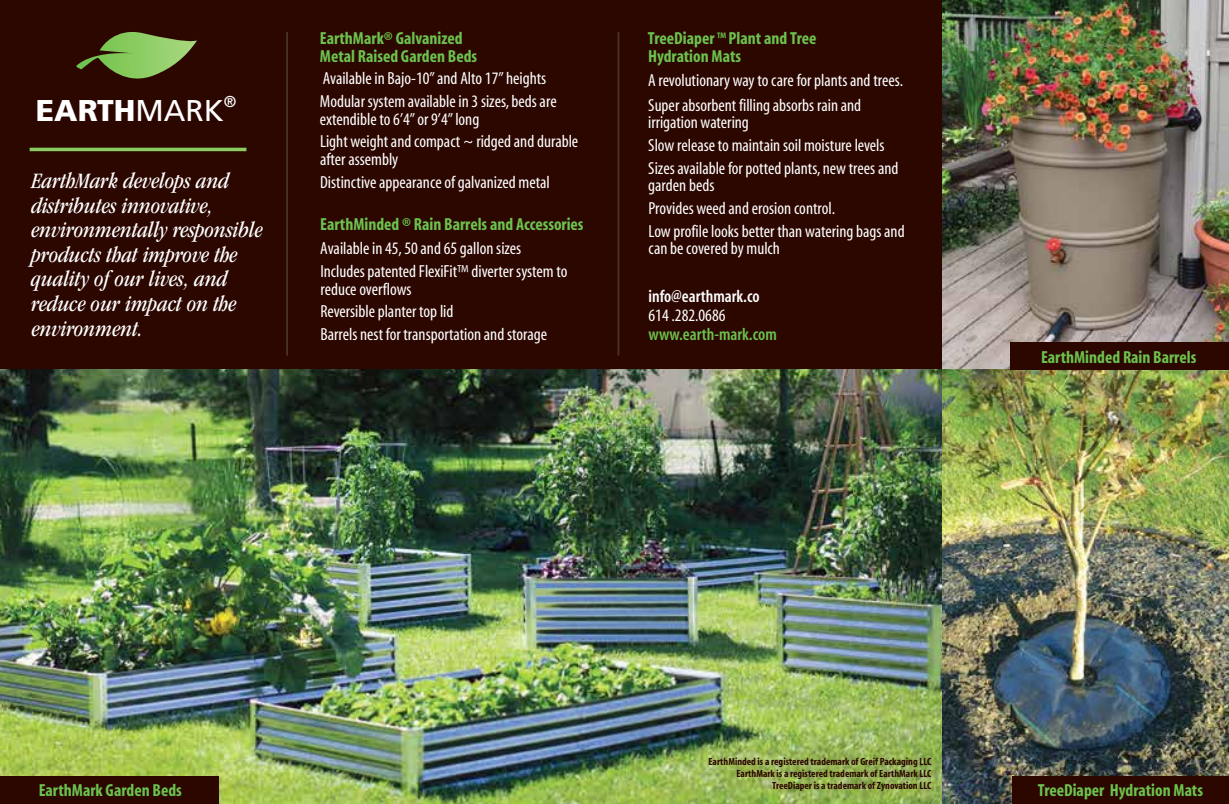
<style>
.page{position:relative;width:1229px;height:804px;background:#fff}
.page>*{position:absolute;margin:0;border:0;box-sizing:border-box;transform-origin:0 0}
.t1{font:900 30.1px "Frutiger";color:#fff}
.t2{font:22.75px/24.5px "ITC Garamond MM It 405 400";color:#fff}
.t3{font:17.5px/22.8px "Myriad MM 400 300";color:#fff}
.t4{font:17.5px/17.5px "Myriad MM 700 300";color:#6cc24e}
.t5{font:17.5px "Myriad MM 565 300";color:#6cc24e}
.t6{font:17.5px "Myriad MM 565 300";color:#fff}
.t7{font:15.75px "Frutiger";color:#fff}
.t8{font:10.5px/12.2px "Myriad MM 700 300";color:#2c0700;text-align:right}
.s1{font-weight:400}
.s2{font-size:14px}
</style>
<div class="page">
<div style="left:0;top:0;width:1228px;height:803px;background:#2c0700"></div>
<hr style="left:30px;top:148px;width:216px;height:3px;background:#8acc61">
<svg style="left:76px;top:32px;width:122px;height:47px"></svg>
<hr style="left:286px;top:32px;width:2px;height:323px;background:#473426">
<img style="left:0;top:369px;width:942px;height:434px">
<hr style="left:617px;top:32px;width:2px;height:323px;background:#473426">
<img style="left:942px;top:0;width:286px;height:803px">
<div style="left:1012px;top:776px;width:216px;height:27px;background:#2c0700"></div>
<div style="left:1010px;top:342px;width:218px;height:27px;background:#2c0700"></div>
<div style="left:0;top:776px;width:219px;height:27px;background:#2c0700"></div>
<h1 class="t1" style="left:36px;top:92px;width:189px">EARTH<span class="s1">MARK</span></h1>
<p class="t7" style="left:224px;top:92px;width:14px">®</p>
<h2 class="t2" style="left:31px;top:169px;width:233px">EarthMark develops and distributes innovative, environmentally responsible products that improve the quality of our lives, and reduce our impact on the environment.</h2>
<p class="t4" style="left:320px;top:30px;width:159px">EarthMark® Galvanized<br>Metal Raised Garden Beds</p>
<p class="t3" style="left:320px;top:68px;width:238px">Available in Bajo-10” and Alto 17” heights<br>Modular system available in 3 sizes, beds are</p>
<p class="t3" style="left:320px;top:108px;width:260px">extendible to 6’4” or 9’4” long<br>Light weight and compact ~ ridged and durable</p>
<p class="t3" style="left:320px;top:148px;width:231px">after assembly<br>Distinctive appearance of galvanized metal</p>
<p class="t4" style="left:320px;top:216px;width:265px">EarthMinded ® Rain Barrels and Accessories</p>
<p class="t3" style="left:320px;top:238px;width:249px">Available in 45, 50 and 65 gallon sizes<br>Includes patented FlexiFit™ diverter system to</p>
<p class="t3" style="left:320px;top:278px;width:228px">reduce overflows<br>Reversible planter top lid<br>Barrels nest for transportation and storage</p>
<p class="t4" style="left:648px;top:30px;width:170px">TreeDiaper <span class="s2">™</span> Plant and Tree<br>Hydration Mats</p>
<p class="t3" style="left:648px;top:69px;width:257px;line-height:24.5px">A revolutionary way to care for plants and trees.<br>Super absorbent filling absorbs rain and</p>
<p class="t3" style="left:648px;top:112px;width:252px">irrigation watering<br>Slow release to maintain soil moisture levels<br>Sizes available for potted plants, new trees and</p>
<p class="t3" style="left:648px;top:175px;width:258px">garden beds<br>Provides weed and erosion control.<br>Low profile looks better than watering bags and</p>
<p class="t3" style="left:648px;top:238px;width:133px">can be covered by mulch</p>
<p class="t6" style="left:648px;top:287px;width:113px">info@earthmark.co</p>
<p class="t3" style="left:648px;top:304px;width:78px">614 .282.0686</p>
<p class="t5" style="left:648px;top:325px;width:130px">www.earth-mark.com</p>
<p class="t4" style="left:1041px;top:349px;width:157px">EarthMinded Rain Barrels</p>
<p class="t4" style="left:39px;top:781px;width:145px">EarthMark Garden Beds</p>
<p class="t8" style="left:708px;top:755px;width:224px">EarthMinded is a registered trademark of Greif Packaging LLC<br>EarthMark is a registered trademark of EarthMark LLC<br>TreeDiaper is a trademark of Zynovation LLC</p>
<p class="t4" style="left:1037px;top:781px;width:167px">TreeDiaper Hydration Mats</p>
</div>
